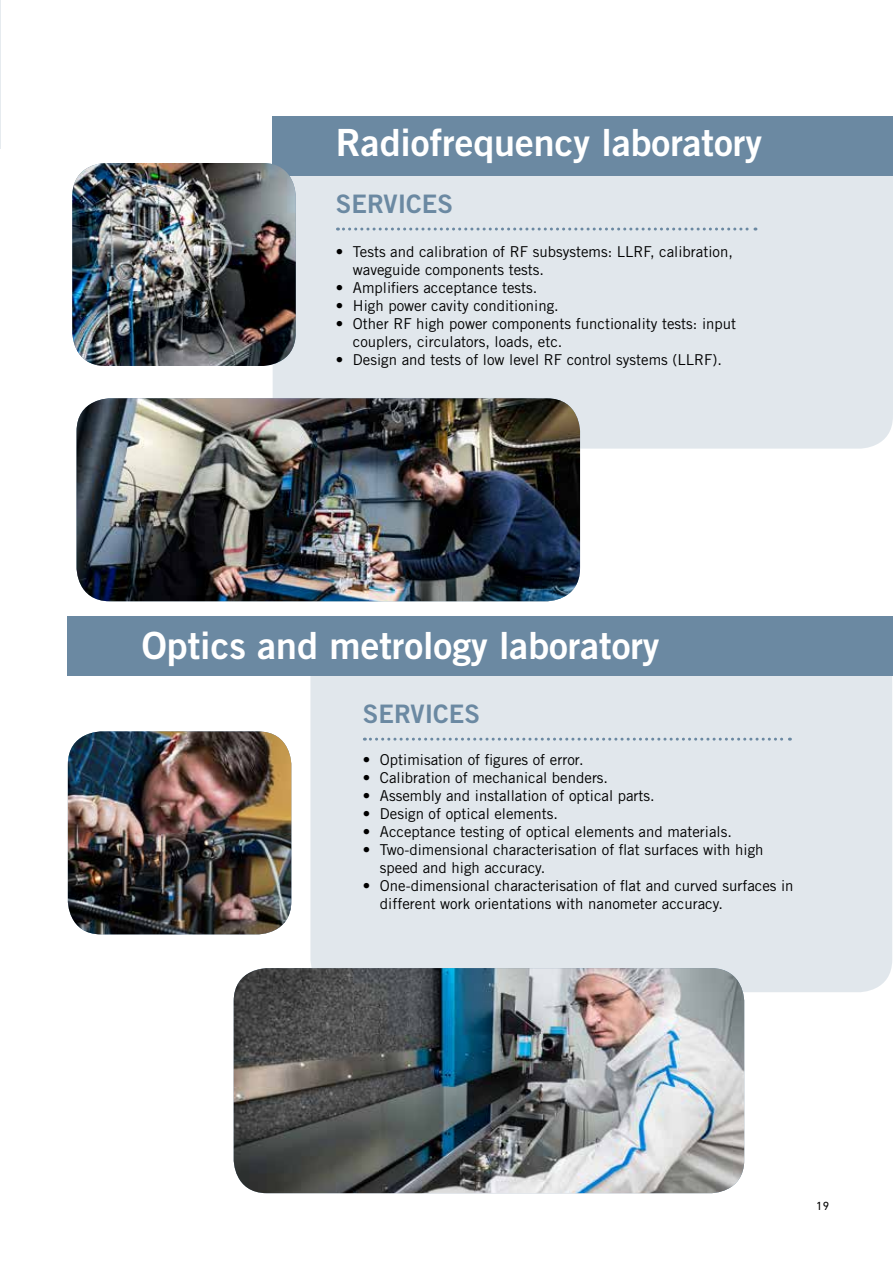
<style>
.page{position:relative;width:893px;height:1263px;background:#fff}
.page>*{position:absolute;margin:0;border:0;box-sizing:border-box;transform-origin:0 0}
.t1{font:37.5px "Trade Gothic LT Std Bd 2";color:#fff}
.t2{font:25.5px "Trade Gothic LT Std Bd 2";color:#6b89a2}
.t3{font:15px/18px "Trade Gothic LT Std";color:#000}
.t4{font:12px "DIN Next LT Pro";color:#000}
</style>
<div class="page">
<svg style="left:0;top:0;width:1px;height:149px"></svg>
<div style="left:310px;top:636px;width:582px;height:356px;background:#e1e7ec;border-radius:33px"></div>
<div style="left:272px;top:116px;width:621px;height:60px;background:#6b89a2"></div>
<svg style="left:273px;top:137px;width:620px;height:312px;background:#d0dae1"></svg>
<svg style="left:337px;top:228px;width:419px;height:3px"></svg>
<svg style="left:364px;top:738px;width:426px;height:3px"></svg>
<img style="left:234px;top:968px;width:510px;height:225px">
<div style="left:68px;top:617px;width:825px;height:59px;background:#6b89a2"></div>
<img style="left:77px;top:398px;width:503px;height:203px">
<img style="left:72px;top:163px;width:224px;height:203px">
<img style="left:68px;top:731px;width:223px;height:203px">
<h1 class="t1" style="left:336px;top:119px;width:428px">Radiofrequency laboratory</h1>
<h2 class="t2" style="left:336px;top:188px;width:119px">SERVICES</h2>
<p class="t3" style="left:353px;top:243px;width:381px;text-indent:-17px">• Tests and calibration of RF subsystems: LLRF, calibration, waveguide components tests.</p>
<p class="t3" style="left:336px;top:279px;width:203px">• Amplifiers acceptance tests.</p>
<p class="t3" style="left:336px;top:297px;width:224px">• High power cavity conditioning.</p>
<p class="t3" style="left:353px;top:315px;width:385px;text-indent:-17px">• Other RF high power components functionality tests: input couplers, circulators, loads, etc.</p>
<p class="t3" style="left:336px;top:351px;width:388px">• Design and tests of low level RF control systems (LLRF).</p>
<h1 class="t1" style="left:142px;top:623px;width:519px">Optics and metrology laboratory</h1>
<h2 class="t2" style="left:363px;top:698px;width:119px">SERVICES</h2>
<p class="t3" style="left:363px;top:750px;width:222px">• Optimisation of figures of error.</p>
<p class="t3" style="left:363px;top:768px;width:247px">• Calibration of mechanical benders.</p>
<p class="t3" style="left:363px;top:786px;width:293px">• Assembly and installation of optical parts.</p>
<p class="t3" style="left:363px;top:804px;width:197px">• Design of optical elements.</p>
<p class="t3" style="left:363px;top:822px;width:371px">• Acceptance testing of optical elements and materials.</p>
<p class="t3" style="left:380px;top:840px;width:385px;text-indent:-17px">• Two-dimensional characterisation of flat surfaces with high speed and high accuracy.</p>
<p class="t3" style="left:380px;top:876px;width:415px;text-indent:-17px">• One-dimensional characterisation of flat and curved surfaces in different work orientations with nanometer accuracy.</p>
<p class="t4" style="left:816px;top:1199px;width:15px">19</p>
</div>
